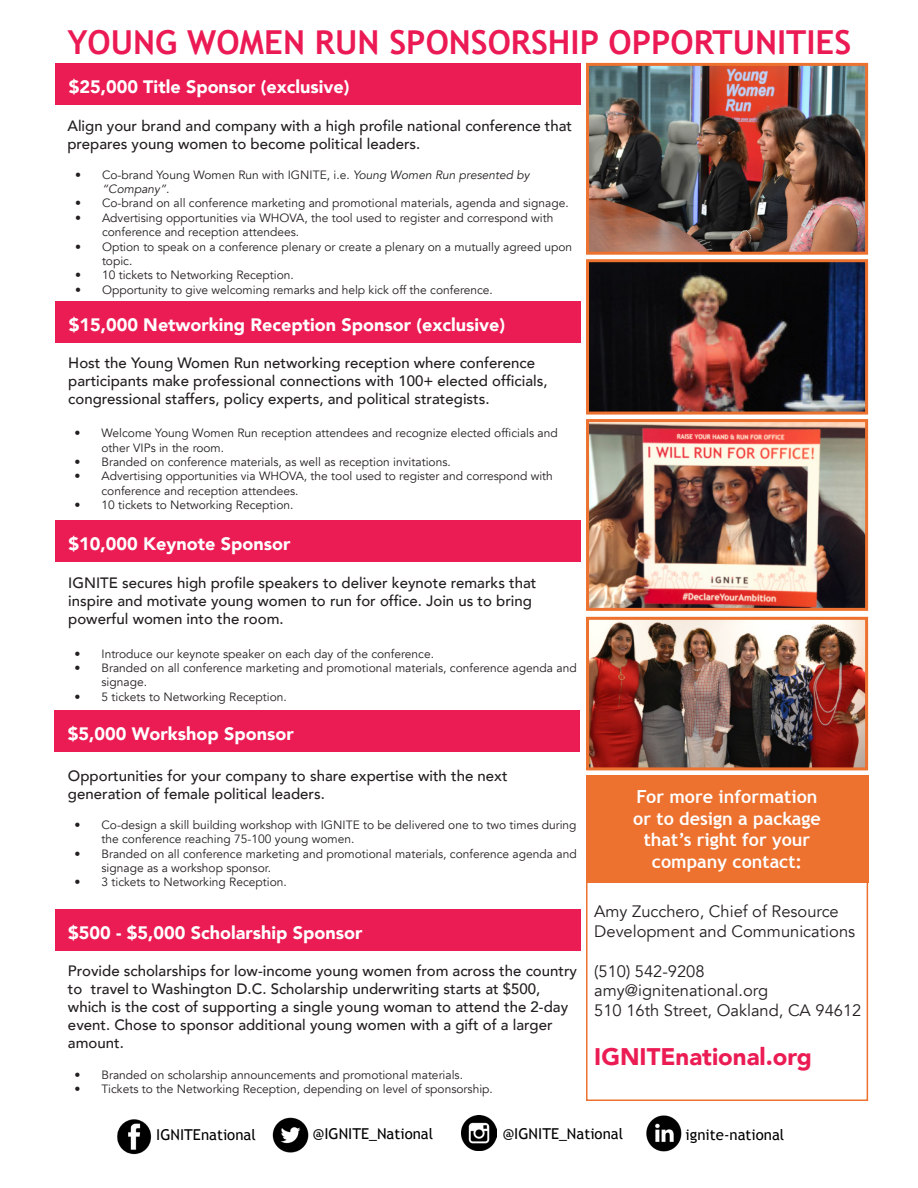
<style>
.page{position:relative;width:918px;height:1188px;background:#fff}
.page>*{position:absolute;margin:0;border:0;box-sizing:border-box;transform-origin:0 0}
.t1{font:700 33px "Trebuchet MS";color:#eb1a54}
.t2{font:900 24px "Avenir";color:#eb1c54}
.t3{font:900 18px "Avenir";color:#fff}
.t4{font:700 18px/21.6px "Trebuchet MS";color:#fff;text-align:center}
.t5{font:16.5px/19.8px "Avenir";color:#231f20}
.t6{font:500 15px/18px "Avenir";color:#231f20}
.t7{font:15px "Trebuchet MS";color:#000}
.t8{font:12px/14.4px "Avenir";color:#231f20}
.s1{font-style:italic}
</style>
<div class="page">
<div style="left:586px;top:864px;width:282px;height:237px;border:2px solid #ed722f"></div>
<div style="left:586px;top:775px;width:282px;height:107px;background:#ed722f"></div>
<div style="left:55px;top:63px;width:526px;height:42px;background:#eb1c54"></div>
<img style="left:590px;top:67px;width:274px;height:184px">
<div style="left:586px;top:63px;width:282px;height:192px;border:3px solid #ed722f"></div>
<img style="left:590px;top:423px;width:274px;height:184px">
<div style="left:586px;top:419px;width:282px;height:192px;border:3px solid #ed722f"></div>
<img style="left:590px;top:263px;width:274px;height:148px">
<div style="left:586px;top:259px;width:282px;height:156px;border:3px solid #ed722f"></div>
<img style="left:590px;top:621px;width:274px;height:145px">
<div style="left:586px;top:617px;width:282px;height:153px;border:3px solid #ed722f"></div>
<div style="left:55px;top:301px;width:526px;height:42px;background:#eb1c54"></div>
<div style="left:55px;top:520px;width:526px;height:42px;background:#eb1c54"></div>
<div style="left:54px;top:711px;width:526px;height:41px;background:#eb1c54"></div>
<div style="left:55px;top:909px;width:525px;height:42px;background:#eb1c54"></div>
<img style="left:462px;top:1115px;width:35px;height:35px">
<img style="left:117px;top:1119px;width:35px;height:36px">
<img style="left:646px;top:1115px;width:36px;height:37px">
<img style="left:272px;top:1117px;width:37px;height:36px">
<p class="t1" style="left:67px;top:22px;width:785px">YOUNG WOMEN RUN SPONSORSHIP OPPORTUNITIES</p>
<p class="t3" style="left:69px;top:71px;width:282px">$25,000 Title Sponsor (exclusive)</p>
<p class="t6" style="left:67px;top:116px;width:506px">Align your brand and company with a high profile national conference that prepares young women to become political leaders.</p>
<p class="t8" style="left:102px;top:167px;width:429px;text-indent:-27px">• Co-brand Young Women Run with IGNITE, i.e. <span class="s1">Young Women Run presented by “Company”.</span></p>
<p class="t8" style="left:75px;top:196px;width:495px">• Co-brand on all conference marketing and promotional materials, agenda and signage.</p>
<p class="t8" style="left:102px;top:211px;width:453px;text-indent:-27px">• Advertising opportunities via WHOVA, the tool used to register and correspond with conference and reception attendees.</p>
<p class="t8" style="left:102px;top:239px;width:472px;text-indent:-27px">• Option to speak on a conference plenary or create a plenary on a mutually agreed upon topic.</p>
<p class="t8" style="left:75px;top:268px;width:220px">• 10 tickets to Networking Reception.</p>
<p class="t8" style="left:75px;top:283px;width:419px">• Opportunity to give welcoming remarks and help kick off the conference.</p>
<p class="t3" style="left:69px;top:309px;width:438px">$15,000 Networking Reception Sponsor (exclusive)</p>
<p class="t6" style="left:68px;top:353px;width:481px">Host the Young Women Run networking reception where conference participants make professional connections with 100+ elected officials, congressional staffers, policy experts, and political strategists.</p>
<p class="t8" style="left:102px;top:426px;width:458px;text-indent:-27px">• Welcome Young Women Run reception attendees and recognize elected officials and other VIPs in the room.</p>
<p class="t8" style="left:75px;top:455px;width:378px">• Branded on conference materials, as well as reception invitations.</p>
<p class="t8" style="left:102px;top:469px;width:453px;text-indent:-27px">• Advertising opportunities via WHOVA, the tool used to register and correspond with conference and reception attendees.</p>
<p class="t8" style="left:75px;top:498px;width:220px">• 10 tickets to Networking Reception.</p>
<p class="t3" style="left:68px;top:528px;width:223px">$10,000 Keynote Sponsor</p>
<p class="t6" style="left:68px;top:573px;width:470px">IGNITE secures high profile speakers to deliver keynote remarks that inspire and motivate young women to run for office. Join us to bring powerful women into the room.</p>
<p class="t8" style="left:75px;top:647px;width:361px">• Introduce our keynote speaker on each day of the conference.</p>
<p class="t8" style="left:102px;top:661px;width:477px;text-indent:-27px">• Branded on all conference marketing and promotional materials, conference agenda and signage.</p>
<p class="t8" style="left:75px;top:690px;width:214px">• 5 tickets to Networking Reception.</p>
<p class="t3" style="left:68px;top:719px;width:227px">$5,000 Workshop Sponsor</p>
<p class="t6" style="left:68px;top:766px;width:441px">Opportunities for your company to share expertise with the next</p>
<p class="t6" style="left:68px;top:784px;width:258px">generation of female political leaders.</p>
<p class="t8" style="left:102px;top:818px;width:477px;text-indent:-27px">• Co-design a skill building workshop with IGNITE to be delivered one to two times during the conference reaching 75-100 young women.</p>
<p class="t8" style="left:102px;top:847px;width:477px;text-indent:-27px">• Branded on all conference marketing and promotional materials, conference agenda and signage as a workshop sponsor.</p>
<p class="t8" style="left:75px;top:875px;width:214px">• 3 tickets to Networking Reception.</p>
<p class="t3" style="left:68px;top:918px;width:296px">$500 - $5,000 Scholarship Sponsor</p>
<p class="t6" style="left:68px;top:961px;width:511px">Provide scholarships for low-income young women from across the country to travel to Washington D.C. Scholarship underwriting starts at $500, which is the cost of supporting a single young woman to attend the 2-day event. Chose to sponsor additional young women with a gift of a larger amount.</p>
<p class="t8" style="left:75px;top:1067px;width:390px">• Branded on scholarship announcements and promotional materials.</p>
<p class="t8" style="left:75px;top:1082px;width:420px">• Tickets to the Networking Reception, depending on level of sponsorship.</p>
<p class="t4" style="left:637px;top:786px;width:182px">For more information</p>
<p class="t4" style="left:633px;top:807px;width:189px">or to design a package</p>
<p class="t4" style="left:644px;top:829px;width:168px">that’s right for your company contact:</p>
<p class="t5" style="left:594px;top:902px;width:262px">Amy Zucchero, Chief of Resource<br>Development and Communications</p>
<p class="t5" style="left:594px;top:961px;width:112px">(510) 542-9208</p>
<p class="t5" style="left:594px;top:981px;width:175px">amy@ignitenational.org</p>
<p class="t5" style="left:594px;top:1001px;width:269px">510 16th Street, Oakland, CA 94612</p>
<p class="t2" style="left:594px;top:1036px;width:219px">IGNITEnational.org</p>
<p class="t7" style="left:156px;top:1126px;width:101px">IGNITEnational</p>
<p class="t7" style="left:313px;top:1125px;width:122px">@IGNITE_National</p>
<p class="t7" style="left:503px;top:1125px;width:122px">@IGNITE_National</p>
<p class="t7" style="left:686px;top:1126px;width:100px">ignite-national</p>
</div>
